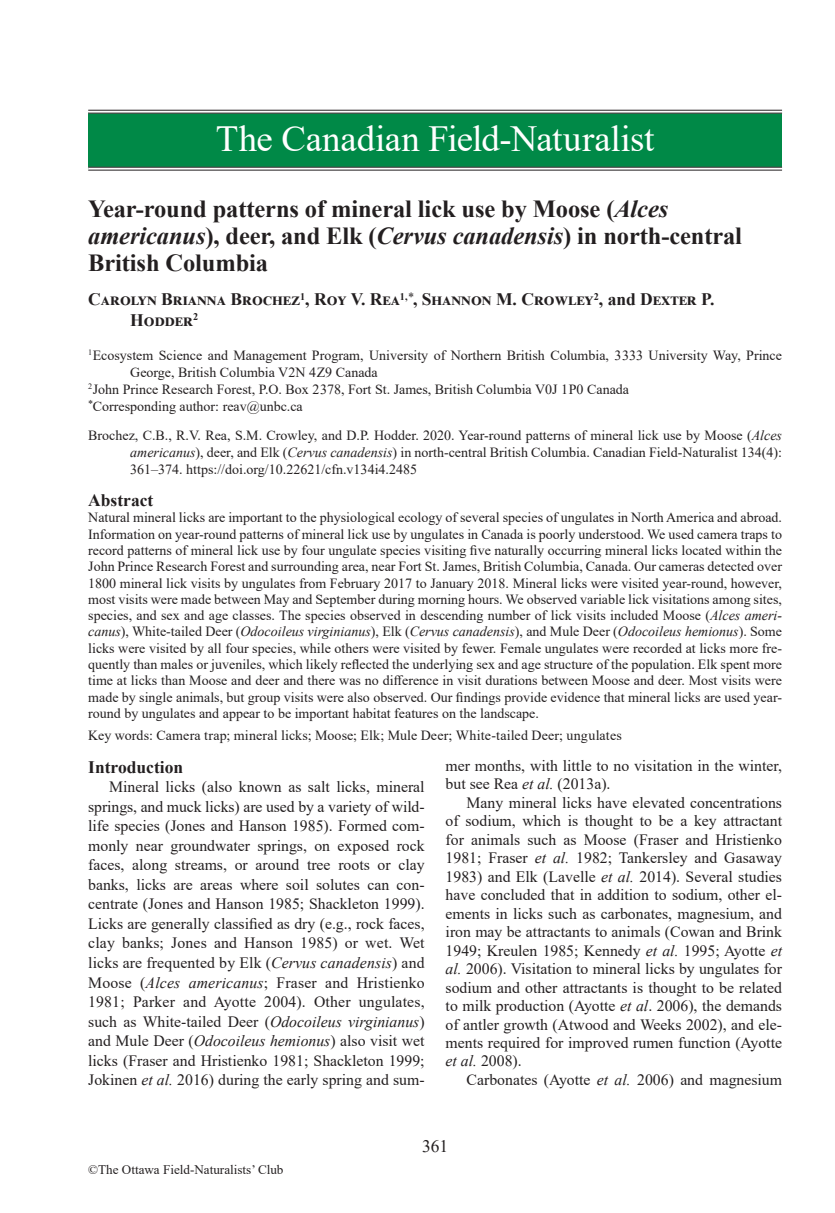
<style>
.page{position:relative;width:835px;height:1213px;background:#fff}
.page>*{position:absolute;margin:0;border:0;box-sizing:border-box;transform-origin:0 0}
.t1{font:36.75px "Times New Roman";letter-spacing:-.01em;color:#fff}
.t2{font:700 24.5px/27.3px "Times New Roman";letter-spacing:-.005em;color:#231f20}
.Authors{font:700 17.5px/20.3px "Times New Roman";letter-spacing:.025em;color:#231f20}
.Section_Head{font:700 17.5px "Times New Roman";color:#231f20}
.Abstract_Head{font:700 17.5px "Times New Roman";color:#231f20}
.t3{font:17.5px "Times New Roman";color:#231f20}
.Body_Main{font:15.75px/19.6px "Times New Roman";color:#231f20;text-align:justify}
.Abstract{font:14px/16.3px "Times New Roman";color:#231f20;text-align:justify}
.Publ_Citation{font:14px/17px "Times New Roman";color:#231f20;text-align:justify}
.Auth_Affiliations{font:14px/17px "Times New Roman";color:#231f20}
.Key_words{font:14px "Times New Roman";letter-spacing:.015em;color:#231f20}
.t4{font:13.12px "Times New Roman";color:#231f20}
.s1{font-style:italic}
</style>
<div class="page">
<div style="left:88px;top:112px;width:694px;height:57px;background:#008947"></div>
<hr style="left:88px;top:110px;width:694px;height:3px;background:#fff">
<hr style="left:88px;top:110px;width:694px;height:1px;background:#231f20">
<hr style="left:88px;top:113px;width:694px;height:1px;background:#231f20">
<hr style="left:88px;top:167px;width:694px;height:3px;background:#fff">
<hr style="left:88px;top:167px;width:694px;height:1px;background:#231f20">
<hr style="left:88px;top:170px;width:694px;height:1px;background:#231f20">
<p class="t1" style="left:216px;top:113px;width:440px">The Canadian Field-Naturalist</p>
<p class="t2" style="left:88px;top:194px;width:655px">Year-round patterns of mineral lick use by Moose (<span class="s1">Alces americanus</span>), deer, and Elk (<span class="s1">Cervus canadensis</span>) in north-central<br>British Columbia</p>
<p class="Authors" style="left:130px;top:289px;width:586px;text-indent:-42px">Carolyn Brianna Brochez<sup>1</sup>, Roy V. Rea<sup>1,</sup><sup>*</sup>, Shannon M. Crowley<sup>2</sup>, and Dexter P.<br>Hodder<sup>2</sup></p>
<p class="Auth_Affiliations" style="left:130px;top:346px;width:653px;text-indent:-42px"><sup>1</sup>Ecosystem Science and Management Program, University of Northern British Columbia, 3333 University Way, Prince<br>George, British Columbia V2N 4Z9 Canada</p>
<p class="Auth_Affiliations" style="left:88px;top:380px;width:542px"><sup>2</sup>John Prince Research Forest, P.O. Box 2378, Fort St. James, British Columbia V0J 1P0 Canada</p>
<p class="Auth_Affiliations" style="left:88px;top:397px;width:216px"><sup>*</sup>Corresponding author: reav@unbc.ca</p>
<p class="Publ_Citation" style="left:130px;top:426px;width:653px;text-indent:-42px">Brochez, C.B., R.V. Rea, S.M. Crowley, and D.P. Hodder. 2020. Year-round patterns of mineral lick use by Moose (<span class="s1">Alces americanus</span>), deer, and Elk (<span class="s1">Cervus canadensis</span>) in north-central British Columbia. Canadian Field-Naturalist 134(4):<br>361–374. https://doi.org/10.22621/cfn.v134i4.2485</p>
<p class="Abstract_Head" style="left:88px;top:488px;width:67px">Abstract</p>
<p class="Abstract" style="left:88px;top:509px;width:695px">Natural mineral licks are important to the physiological ecology of several species of ungulates in North America and abroad.<br>Information on year-round patterns of mineral lick use by ungulates in Canada is poorly understood. We used camera traps to record patterns of mineral lick use by four ungulate species visiting five naturally occurring mineral licks located within the John Prince Research Forest and surrounding area, near Fort St. James, British Columbia, Canada. Our cameras detected over 1800 mineral lick visits by ungulates from February 2017 to January 2018. Mineral licks were visited year-round, however, most visits were made between May and September during morning hours. We observed variable lick visitations among sites, species, and sex and age classes. The species observed in descending number of lick visits included Moose (<span class="s1">Alces ameri&shy;canus</span>), White-tailed Deer (<span class="s1">Odocoileus virginianus</span>), Elk (<span class="s1">Cervus canadensis</span>), and Mule Deer (<span class="s1">Odocoileus hemionus</span>). Some licks were visited by all four species, while others were visited by fewer. Female ungulates were recorded at licks more fre&shy;quently than males or juveniles, which likely reflected the underlying sex and age structure of the population. Elk spent more time at licks than Moose and deer and there was no difference in visit durations between Moose and deer. Most visits were made by single animals, but group visits were also observed. Our findings provide evidence that mineral licks are used year&shy;round by ungulates and appear to be important habitat features on the landscape.</p>
<p class="Key_words" style="left:88px;top:726px;width:535px">Key words: Camera trap; mineral licks; Moose; Elk; Mule Deer; White-tailed Deer; ungulates</p>
<p class="Section_Head" style="left:88px;top:754px;width:96px">Introduction</p>
<p class="Body_Main" style="left:88px;top:776px;width:338px;text-indent:21px">Mineral licks (also known as salt licks, mineral springs, and muck licks) are used by a variety of wild&shy;life species (Jones and Hanson 1985). Formed com&shy;monly near groundwater springs, on exposed rock faces, along streams, or around tree roots or clay banks, licks are areas where soil solutes can con&shy;centrate (Jones and Hanson 1985; Shackleton 1999).<br>Licks are generally classified as dry (e.g., rock faces, clay banks; Jones and Hanson 1985) or wet. Wet licks are frequented by Elk (<span class="s1">Cervus canadensis</span>) and Moose (<span class="s1">Alces americanus</span>; Fraser and Hristienko 1981; Parker and Ayotte 2004). Other ungulates, such as White-tailed Deer (<span class="s1">Odocoileus virginianus</span>) and Mule Deer (<span class="s1">Odocoileus hemionus</span>) also visit wet licks (Fraser and Hristienko 1981; Shackleton 1999; Jokinen <span class="s1">et al.</span> 2016) during the early spring and sum-</p>
<p class="Body_Main" style="left:446px;top:756px;width:338px;line-height:18.6px">mer months, with little to no visitation in the winter, but see Rea <span class="s1">et al.</span> (2013a).</p>
<p class="Body_Main" style="left:446px;top:793px;width:338px;line-height:18.6px;text-indent:21px">Many mineral licks have elevated concentrations of sodium, which is thought to be a key attractant for animals such as Moose (Fraser and Hristienko 1981; Fraser <span class="s1">et al.</span> 1982; Tankersley and Gasaway 1983) and Elk (Lavelle <span class="s1">et al.</span> 2014). Several studies have concluded that in addition to sodium, other el&shy;ements in licks such as carbonates, magnesium, and iron may be attractants to animals (Cowan and Brink 1949; Kreulen 1985; Kennedy <span class="s1">et al.</span> 1995; Ayotte <span class="s1">et al.</span> 2006). Visitation to mineral licks by ungulates for sodium and other attractants is thought to be related to milk production (Ayotte <span class="s1">et al</span>. 2006), the demands of antler growth (Atwood and Weeks 2002), and ele&shy;ments required for improved rumen function (Ayotte <span class="s1">et al.</span> 2008).</p>
<p class="Body_Main" style="left:467px;top:1069px;width:317px">Carbonates (Ayotte <span class="s1">et al.</span> 2006) and magnesium</p>
<p class="t4" style="left:88px;top:1161px;width:197px">©The Ottawa Field-Naturalists’ Club</p>
<p class="t3" style="left:422px;top:1133px;width:28px">361</p>
</div>
